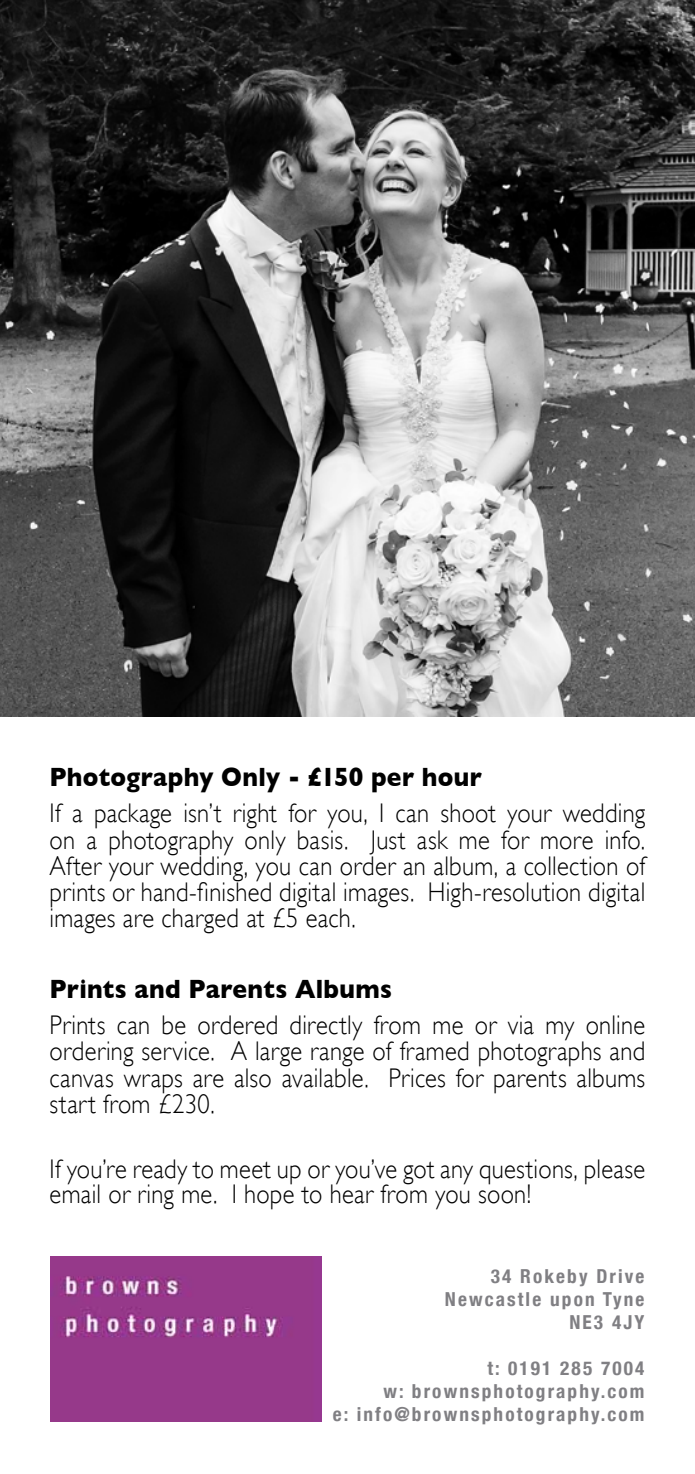
<style>
.page{position:relative;width:695px;height:1474px;background:#fff}
.page>*{position:absolute;margin:0;border:0;box-sizing:border-box;transform-origin:0 0}
.t1{font:300 26.95px/26.2px "Gill Sans";letter-spacing:.01em;color:#000;text-align:justify;scale:.91 1}
.t2{font:700 26.95px "Gill Sans";letter-spacing:.015em;color:#000;scale:.91 1}
.t3{font:700 condensed 19.25px/23.1px "Helvetica Neue";letter-spacing:.11em;color:#807f83;text-align:right}
</style>
<div class="page">
<img style="left:50px;top:1256px;width:271px;height:165px">
<img style="left:0;top:0;width:694px;height:716px">
<p class="t2" style="left:50px;top:761px;width:476px">Photography Only - £150 per hour</p>
<p class="t1" style="left:50px;top:799px;width:656px">If a package isn’t right for you, I can shoot your wedding on a photography only basis. Just ask me for more info.<br>After your wedding, you can order an album, a collection of prints or hand-finished digital images. High-resolution digital images are charged at £5 each.</p>
<p class="t2" style="left:50px;top:973px;width:377px">Prints and Parents Albums</p>
<p class="t1" style="left:50px;top:1010px;width:656px">Prints can be ordered directly from me or via my online ordering service. A large range of framed photographs and canvas wraps are also available. Prices for parents albums start from £230.</p>
<p class="t1" style="left:50px;top:1155px;width:656px;line-height:24.5px">If you’re ready to meet up or you’ve got any questions, please email or ring me. I hope to hear from you soon!</p>
<p class="t3" style="left:445px;top:1262px;width:201px">34 Rokeby Drive<br>Newcastle upon Tyne<br>NE3 4JY</p>
<p class="t3" style="left:333px;top:1355px;width:313px">t: 0191 285 7004<br>w: brownsphotography.com<br>e: info@brownsphotography.com</p>
</div>
